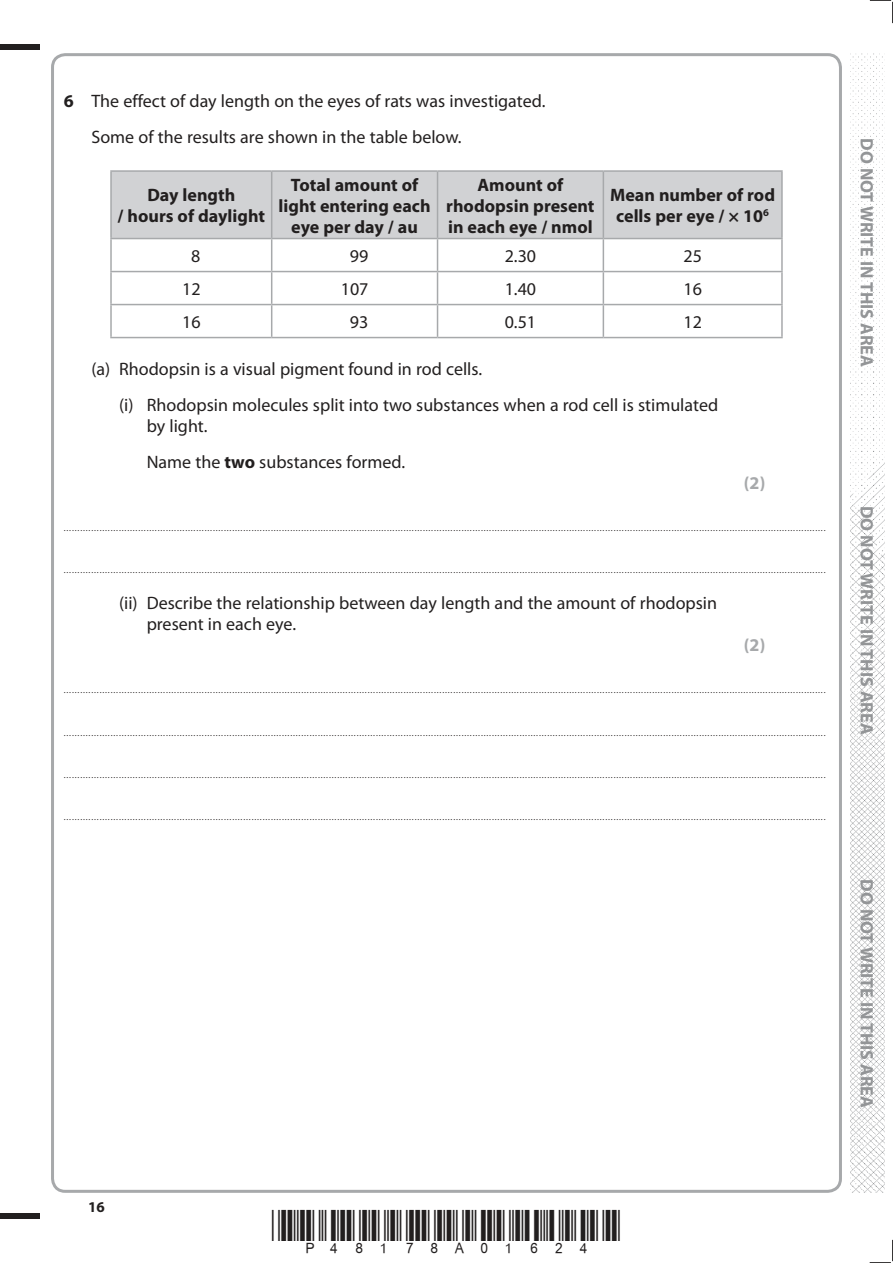
<style>
.page{position:relative;width:893px;height:1263px;background:#fff}
.page>*{position:absolute;margin:0;border:0;box-sizing:border-box;transform-origin:0 0}
.t1{font:18px/36px "Myriad Pro";color:#221f1f}
.t2{font:700 18px/21px "Myriad Pro";color:#221f1f;text-align:center}
.t3{font:700 18px "Myriad Pro";color:#939597}
.t4{font:700 18px "Myriad Pro";color:#a7a9ab}
.t5{font:700 15px "Myriad Pro";color:#221f1f}
.t6{font:9px "Myriad Pro";color:#221f1f}
.s1{font-weight:700}
</style>
<div class="page">
<div style="left:0;top:44px;width:40px;height:5px;background:#221f1f"></div>
<div style="left:0;top:1214px;width:40px;height:5px;background:#221f1f"></div>
<svg style="left:870px;top:0;width:23px;height:23px"></svg>
<svg style="left:870px;top:1240px;width:23px;height:23px"></svg>
<img style="left:850px;top:53px;width:34px;height:1140px">
<div style="left:112px;top:172px;width:669px;height:66px;background:#d1d2d4"></div>
<hr style="left:110px;top:170px;width:162px;height:2px;background:#a7a9ab">
<hr style="left:110px;top:172px;width:2px;height:66px;background:#a7a9ab">
<hr style="left:272px;top:170px;width:165px;height:2px;background:#a7a9ab">
<hr style="left:271px;top:172px;width:1px;height:66px;background:#a7a9ab">
<hr style="left:437px;top:170px;width:166px;height:2px;background:#a7a9ab">
<hr style="left:437px;top:172px;width:1px;height:66px;background:#a7a9ab">
<hr style="left:603px;top:170px;width:180px;height:2px;background:#a7a9ab">
<hr style="left:603px;top:172px;width:1px;height:66px;background:#a7a9ab">
<hr style="left:781px;top:172px;width:2px;height:66px;background:#a7a9ab">
<hr style="left:110px;top:238px;width:162px;height:1px;background:#a7a9ab">
<hr style="left:110px;top:239px;width:2px;height:32px;background:#a7a9ab">
<hr style="left:272px;top:238px;width:165px;height:1px;background:#a7a9ab">
<hr style="left:271px;top:239px;width:1px;height:32px;background:#a7a9ab">
<hr style="left:437px;top:238px;width:166px;height:1px;background:#a7a9ab">
<hr style="left:437px;top:239px;width:1px;height:32px;background:#a7a9ab">
<hr style="left:603px;top:238px;width:180px;height:1px;background:#a7a9ab">
<hr style="left:603px;top:239px;width:1px;height:32px;background:#a7a9ab">
<hr style="left:781px;top:239px;width:2px;height:32px;background:#a7a9ab">
<hr style="left:110px;top:271px;width:162px;height:1px;background:#a7a9ab">
<hr style="left:110px;top:272px;width:2px;height:32px;background:#a7a9ab">
<hr style="left:272px;top:271px;width:165px;height:1px;background:#a7a9ab">
<hr style="left:271px;top:272px;width:1px;height:32px;background:#a7a9ab">
<hr style="left:437px;top:271px;width:166px;height:1px;background:#a7a9ab">
<hr style="left:437px;top:272px;width:1px;height:32px;background:#a7a9ab">
<hr style="left:603px;top:271px;width:180px;height:1px;background:#a7a9ab">
<hr style="left:603px;top:272px;width:1px;height:32px;background:#a7a9ab">
<hr style="left:781px;top:272px;width:2px;height:32px;background:#a7a9ab">
<hr style="left:110px;top:304px;width:162px;height:1px;background:#a7a9ab">
<hr style="left:110px;top:305px;width:2px;height:32px;background:#a7a9ab">
<hr style="left:272px;top:304px;width:165px;height:1px;background:#a7a9ab">
<hr style="left:271px;top:305px;width:1px;height:32px;background:#a7a9ab">
<hr style="left:437px;top:304px;width:166px;height:1px;background:#a7a9ab">
<hr style="left:437px;top:305px;width:1px;height:32px;background:#a7a9ab">
<hr style="left:603px;top:304px;width:180px;height:1px;background:#a7a9ab">
<hr style="left:603px;top:305px;width:1px;height:32px;background:#a7a9ab">
<hr style="left:781px;top:305px;width:2px;height:32px;background:#a7a9ab">
<hr style="left:110px;top:337px;width:162px;height:1px;background:#a7a9ab">
<hr style="left:272px;top:337px;width:165px;height:1px;background:#a7a9ab">
<hr style="left:437px;top:337px;width:166px;height:1px;background:#a7a9ab">
<hr style="left:603px;top:337px;width:180px;height:1px;background:#a7a9ab">
<h1 class="t1" style="left:91px;top:85px;width:455px;text-indent:-28px"><span class="s1">6</span> The effect of day length on the eyes of rats was investigated.<br>Some of the results are shown in the table below.</h1>
<h1 class="t2" style="left:118px;top:186px;width:149px">Day length<br>/ hours of daylight</h1>
<h1 class="t2" style="left:279px;top:176px;width:153px">Total amount of light entering each eye per day / au</h1>
<h1 class="t2" style="left:446px;top:176px;width:150px">Amount of rhodopsin present in each eye / nmol</h1>
<h1 class="t2" style="left:610px;top:186px;width:166px">Mean number of rod cells per eye / × 10<sup>6</sup></h1>
<h1 class="t1" style="left:191px;top:239px;width:11px">8</h1>
<h1 class="t1" style="left:350px;top:239px;width:20px">99</h1>
<h1 class="t1" style="left:505px;top:239px;width:33px">2.30</h1>
<h1 class="t1" style="left:683px;top:239px;width:20px">25</h1>
<h1 class="t1" style="left:182px;top:272px;width:20px">12</h1>
<h1 class="t1" style="left:341px;top:272px;width:29px">107</h1>
<h1 class="t1" style="left:505px;top:272px;width:33px">1.40</h1>
<h1 class="t1" style="left:683px;top:272px;width:20px">16</h1>
<h1 class="t1" style="left:182px;top:305px;width:20px">16</h1>
<h1 class="t1" style="left:350px;top:305px;width:20px">93</h1>
<h1 class="t1" style="left:505px;top:305px;width:33px">0.51</h1>
<h1 class="t1" style="left:683px;top:305px;width:20px">12</h1>
<h1 class="t1" style="left:119px;top:352px;width:601px;text-indent:-28px">(a) Rhodopsin is a visual pigment found in rod cells.<br>(i) Rhodopsin molecules split into two substances when a rod cell is stimulated</h1>
<h1 class="t1" style="left:147px;top:409px;width:260px">by light.<br>Name the <span class="s1">two</span> substances formed.</h1>
<h1 class="t4" style="left:744px;top:475px;width:23px">(2)</h1>
<p class="t6" style="left:64px;top:524px;width:763px">....................................................................................................................................................................................................................................................................................</p>
<p class="t6" style="left:64px;top:566px;width:763px">....................................................................................................................................................................................................................................................................................</p>
<h1 class="t1" style="left:147px;top:594px;width:572px;line-height:21px;text-indent:-28px">(ii) Describe the relationship between day length and the amount of rhodopsin present in each eye.</h1>
<h1 class="t4" style="left:744px;top:638px;width:23px">(2)</h1>
<p class="t6" style="left:64px;top:687px;width:763px">....................................................................................................................................................................................................................................................................................</p>
<p class="t6" style="left:64px;top:729px;width:763px">....................................................................................................................................................................................................................................................................................</p>
<p class="t6" style="left:64px;top:771px;width:763px">....................................................................................................................................................................................................................................................................................</p>
<p class="t6" style="left:64px;top:814px;width:763px">....................................................................................................................................................................................................................................................................................</p>
<h1 class="t3" style="left:877px;top:138px;width:230px;rotate:90deg">DO NOT WRITE IN THIS AREA</h1>
<h1 class="t3" style="left:877px;top:506px;width:230px;rotate:90deg">DO NOT WRITE IN THIS AREA</h1>
<h1 class="t3" style="left:877px;top:879px;width:230px;rotate:90deg">DO NOT WRITE IN THIS AREA</h1>
<h2 class="t5" style="left:88px;top:1201px;width:18px">16</h2>
</div>
